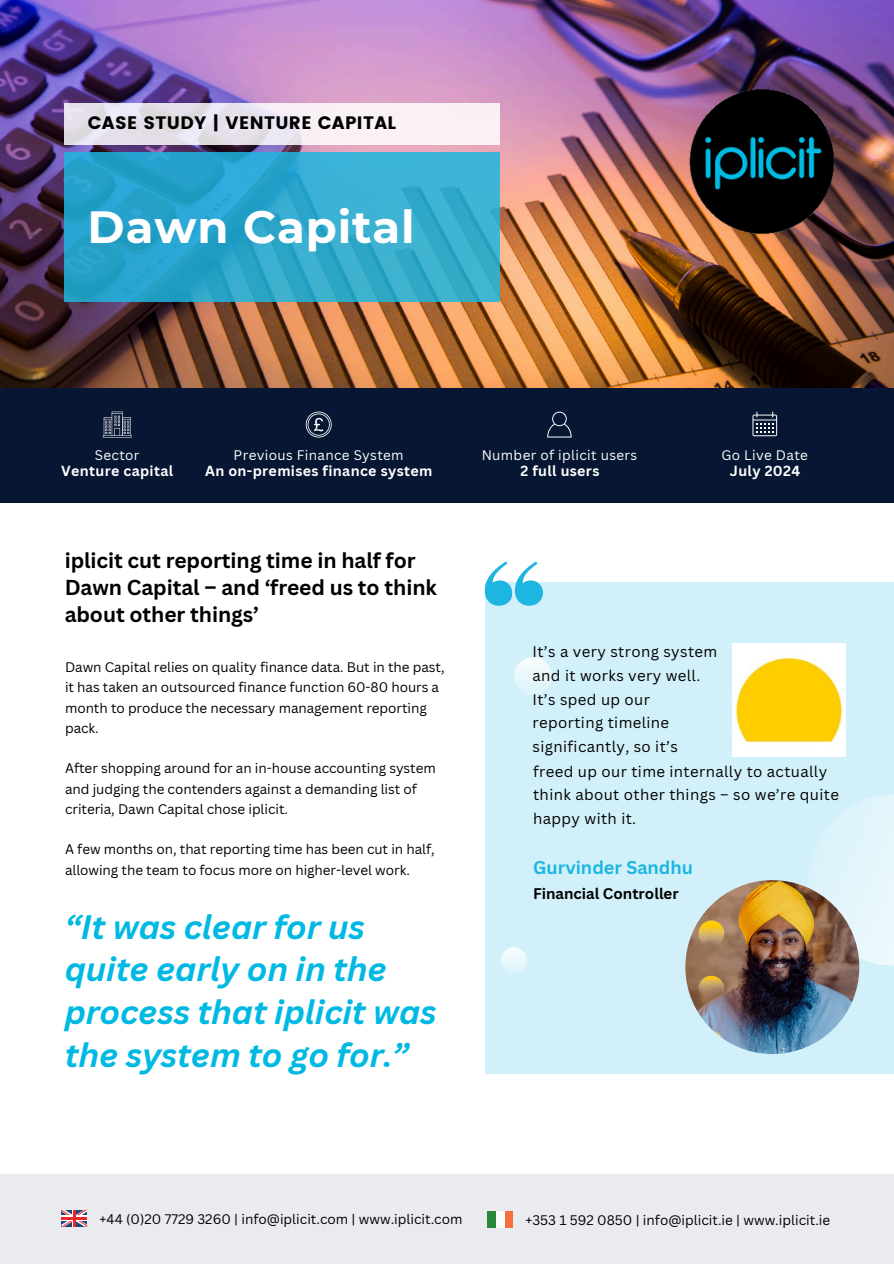
<style>
.page{position:relative;width:894px;height:1264px;background:#fff}
.page>*{position:absolute;margin:0;border:0;box-sizing:border-box;transform-origin:0 0}
.t1{font:700 45px "Montserrat";letter-spacing:.02em;color:#fff}
.t2{font:italic 700 33px/42.8px "Canva Sans";letter-spacing:-.005em;color:#00b9e3}
.t3{font:700 21px/27px "Canva Sans";letter-spacing:-.005em;color:#000}
.t4{font:18px "Poppins";letter-spacing:.02em;color:#000}
.t5{font:700 18px "Canva Sans";color:#1eb6e0}
.t6{font:15px/23.7px "Canva Sans";letter-spacing:.025em;color:#000}
.t7{font:700 15px "Canva Sans";color:#000}
.t8{font:700 14.25px "Canva Sans";letter-spacing:.025em;color:#fff}
.t9{font:13.5px/20.2px "Canva Sans";letter-spacing:-.005em;color:#000}
.t10{font:13.5px "Canva Sans";letter-spacing:.025em;color:#fff}
</style>
<div class="page">
<div style="left:484px;top:582px;width:409px;height:491px;background:#d2f0f9"></div>
<svg style="left:783px;top:795px;width:110px;height:195px"></svg>
<svg style="left:514px;top:657px;width:38px;height:35px"></svg>
<svg style="left:484px;top:561px;width:59px;height:44px"></svg>
<img style="left:0;top:0;width:893px;height:388px">
<div style="left:0;top:388px;width:893px;height:115px;background:#071733"></div>
<svg style="left:547px;top:411px;width:24px;height:26px"></svg>
<svg style="left:103px;top:411px;width:28px;height:26px"></svg>
<svg style="left:306px;top:411px;width:25px;height:26px"></svg>
<svg style="left:752px;top:411px;width:24px;height:25px"></svg>
<svg style="left:65px;top:153px;width:434px;height:149px;background:#2fa8cc"></svg>
<svg style="left:65px;top:104px;width:434px;height:41px"></svg>
<img style="left:689px;top:89px;width:145px;height:145px">
<img style="left:732px;top:643px;width:113px;height:113px">
<img style="left:685px;top:880px;width:174px;height:174px;border-radius:50%">
<svg style="left:501px;top:947px;width:26px;height:24px"></svg>
<div style="left:0;top:1174px;width:893px;height:89px;background:#eaebef"></div>
<div style="left:487px;top:1210px;width:9px;height:17px;background:#29893b"></div>
<div style="left:504px;top:1210px;width:9px;height:17px;background:#f46f3d"></div>
<div style="left:496px;top:1210px;width:8px;height:17px;background:#fafdfa"></div>
<svg style="left:61px;top:1209px;width:26px;height:17px"></svg>
<p class="t4" style="left:88px;top:112px;width:310px">CASE STUDY | VENTURE CAPITAL</p>
<p class="t1" style="left:88px;top:199px;width:328px">Dawn Capital</p>
<h5 class="t10" style="left:95px;top:445px;width:46px">Sector</h5>
<p class="t8" style="left:61px;top:460px;width:113px">Venture capital</p>
<h3 class="t10" style="left:233px;top:445px;width:171px">Previous Finance System</h3>
<h5 class="t8" style="left:205px;top:461px;width:229px">An on-premises finance system</h5>
<p class="t3" style="left:65px;top:546px;width:373px">iplicit cut reporting time in half for<br>Dawn Capital – and ‘freed us to think about other things’</p>
<p class="t9" style="left:65px;top:656px;width:381px">Dawn Capital relies on quality finance data. But in the past, it has taken an outsourced finance function 60-80 hours a month to produce the necessary management reporting pack.</p>
<h5 class="t9" style="left:65px;top:758px;width:372px">After shopping around for an in-house accounting system and judging the contenders against a demanding list of criteria, Dawn Capital chose iplicit.</h5>
<p class="t9" style="left:65px;top:839px;width:371px">A few months on, that reporting time has been cut in half, allowing the team to focus more on higher-level work.</p>
<h2 class="t2" style="left:65px;top:904px;width:373px">“It was clear for us quite early on in the process that iplicit was the system to go for.”</h2>
<p class="t10" style="left:481px;top:445px;width:157px">Number of iplicit users</p>
<p class="t8" style="left:520px;top:461px;width:80px">2 full users</p>
<p class="t10" style="left:721px;top:445px;width:88px">Go Live Date</p>
<h5 class="t8" style="left:729px;top:461px;width:72px">July 2024</h5>
<p class="t6" style="left:532px;top:639px;width:186px">It’s a very strong system and it works very well.<br>It’s sped up our reporting timeline significantly, so it’s</p>
<p class="t6" style="left:533px;top:758px;width:307px">freed up our time internally to actually think about other things – so we’re quite happy with it.</p>
<h4 class="t5" style="left:533px;top:855px;width:161px">Gurvinder Sandhu</h4>
<h4 class="t7" style="left:533px;top:883px;width:147px">Financial Controller</h4>
<p class="t9" style="left:100px;top:1208px;width:364px">+44 (0)20 7729 3260 | info@iplicit.com | www.iplicit.com</p>
<p class="t9" style="left:525px;top:1209px;width:306px">+353 1 592 0850 | info@iplicit.ie | www.iplicit.ie</p>
</div>
